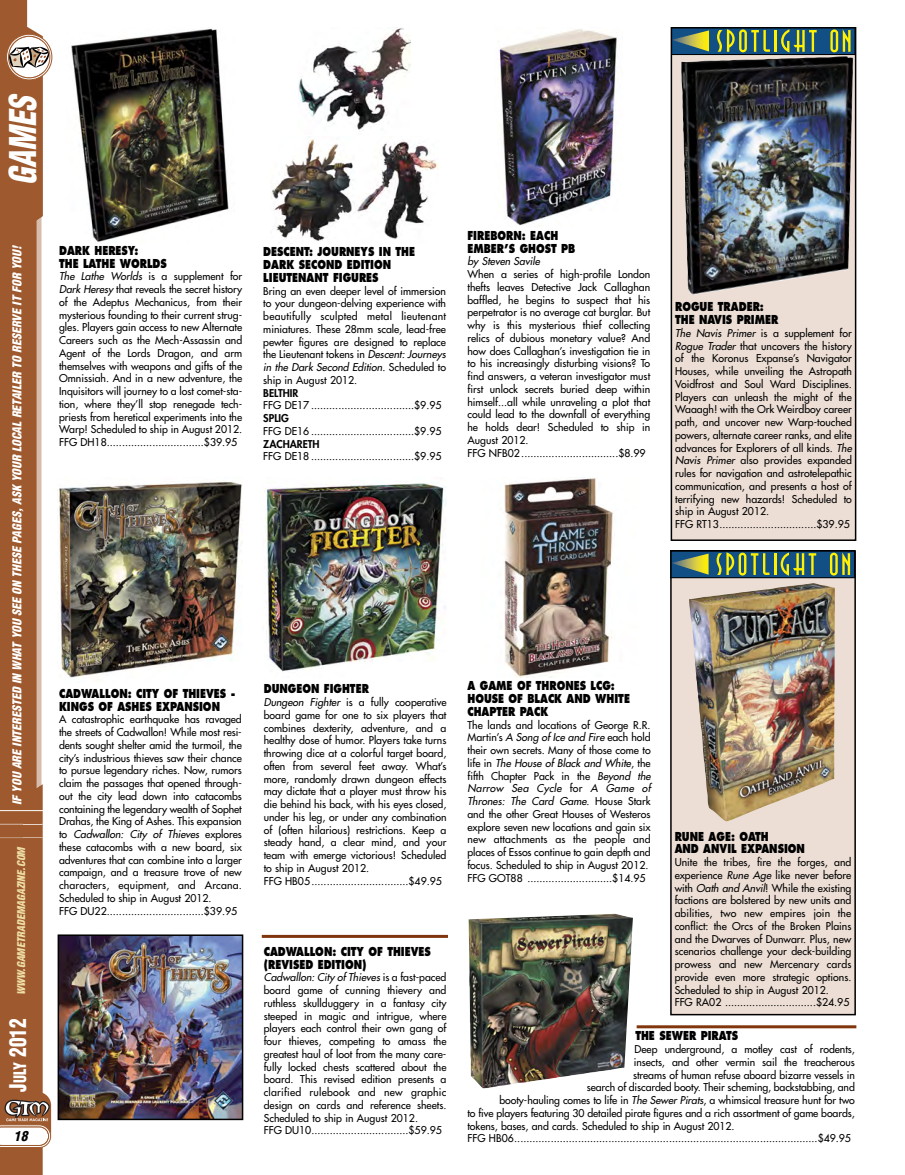
<style>
.page{position:relative;width:905px;height:1175px;background:#fff}
.page>*{position:absolute;margin:0;border:0;box-sizing:border-box;transform-origin:0 0}
.t1{font:italic 900 condensed 36px "Helvetica";color:#fff;scale:.85 1}
.t2{font:900 condensed 22.5px "Helvetica";color:#fff;scale:.85 1}
.t3{font:italic 900 condensed 13.5px "Helvetica";color:#000}
.t4{font:800 12px/12.8px "Futura";color:#000;scale:.8 1}
.t5{font:italic 900 condensed 12px "Helvetica";color:#fff}
.t6{font:10.5px/12.8px "Futura";color:#000}
.t7{font:italic 900 condensed 10.5px "Helvetica";color:#eedea7}
.t8{font:800 10.5px "Futura";color:#000}
.t9{font:italic 10.5px "Futura";color:#000}
.s1{font-size:16.8px}
.s2{font-style:italic}
</style>
<div class="page">
<svg style="left:0;top:0;width:50px;height:1174px;fill:#9e5a2e"></svg>
<svg style="left:0;top:182px;width:47px;height:805px;background:#ad734e"></svg>
<svg style="left:6px;top:33px;width:47px;height:48px"></svg>
<svg style="left:0;top:1099px;width:52px;height:49px"></svg>
<img style="left:71px;top:28px;width:158px;height:214px">
<img style="left:298px;top:27px;width:112px;height:104px">
<img style="left:271px;top:139px;width:167px;height:102px">
<img style="left:262px;top:483px;width:185px;height:189px">
<img style="left:499px;top:29px;width:118px;height:198px">
<img style="left:504px;top:477px;width:109px;height:200px">
<div style="left:671px;top:28px;width:184px;height:512px;background:#ecded5"></div>
<svg style="left:673px;top:30px;width:180px;height:25px;background:#52785d"></svg>
<div style="left:670px;top:27px;width:186px;height:514px;border:2px solid #000"></div>
<img style="left:681px;top:56px;width:172px;height:239px">
<div style="left:671px;top:551px;width:184px;height:463px;background:#ecded5"></div>
<svg style="left:673px;top:553px;width:179px;height:25px;background:#53795d"></svg>
<div style="left:670px;top:550px;width:185px;height:465px;border:2px solid #000"></div>
<img style="left:689px;top:583px;width:145px;height:238px">
<img style="left:59px;top:482px;width:184px;height:196px">
<img style="left:61px;top:937px;width:179px;height:180px">
<div style="left:58px;top:934px;width:185px;height:186px;border:2px solid #000"></div>
<hr style="left:636px;top:1025px;width:220px;height:3px;background:#80350c">
<hr style="left:262px;top:935px;width:186px;height:3px;background:#80350c">
<img style="left:468px;top:913px;width:165px;height:175px">
<h1 class="t1" style="left:9px;top:185px;width:106px;rotate:-90deg">GAMES</h1>
<p class="t5" style="left:13px;top:805px;width:560px;rotate:-90deg">IF YOU ARE INTERESTED IN WHAT YOU SEE ON THESE PAGES, ASK YOUR LOCAL RETAILER TO RESERVE IT FOR YOU!</p>
<p class="t7" style="left:17px;top:995px;width:151px;rotate:-90deg">WWW.GAMETRADEMAGAZINE.COM</p>
<h2 class="t2" style="left:9px;top:1091px;width:87px;rotate:-90deg">J<span class="s1">ULY</span> 2012</h2>
<p class="t3" style="left:14px;top:1130px;width:15px">18</p>
<p class="t4" style="left:59px;top:245px;width:136px">DARK HERESY:<br>THE LATHE WORLDS</p>
<p class="t6" style="left:59px;top:271px;width:185px;text-align:justify"><span class="s2">The Lathe Worlds</span> is a supplement for <span class="s2">Dark Heresy</span> that reveals the secret history of the Adeptus Mechanicus, from their mysterious founding to their current strug&shy;gles. Players gain access to new Alternate Careers such as the Mech-Assassin and Agent of the Lords Dragon, and arm themselves with weapons and gifts of the Omnissiah. And in a new adventure, the Inquisitors will journey to a lost comet-sta&shy;tion, where they’ll stop renegade tech&shy;priests from heretical experiments into the Warp! Scheduled to ship in August 2012.<br>FFG DH18................................$39.95</p>
<p class="t4" style="left:263px;top:246px;width:191px">DESCENT: JOURNEYS IN THE<br>DARK SECOND EDITION<br>LIEUTENANT FIGURES</p>
<p class="t6" style="left:263px;top:285px;width:184px;text-align:justify">Bring an even deeper level of immersion to your dungeon-delving experience with beautifully sculpted metal lieutenant miniatures. These 28mm scale, lead-free pewter figures are designed to replace the Lieutenant tokens in <span class="s2">Descent: Journeys in the Dark Second Edition</span>. Scheduled to ship in August 2012.</p>
<p class="t8" style="left:263px;top:388px;width:37px">BELTHIR</p>
<p class="t6" style="left:263px;top:400px;width:180px">FFG DE17 ..................................$9.95</p>
<p class="t8" style="left:263px;top:413px;width:27px">SPLIG</p>
<p class="t6" style="left:263px;top:425px;width:180px">FFG DE16 ..................................$9.95</p>
<p class="t8" style="left:263px;top:439px;width:58px">ZACHARETH</p>
<p class="t6" style="left:263px;top:451px;width:180px">FFG DE18 ..................................$9.95</p>
<p class="t4" style="left:467px;top:230px;width:136px">FIREBORN: EACH<br>EMBER’S GHOST PB</p>
<p class="t9" style="left:467px;top:256px;width:74px">by Steven Savile</p>
<p class="t6" style="left:467px;top:268px;width:184px">When a series of high-profile London thefts leaves Detective Jack Callaghan baffled, he begins to suspect that his perpetrator is no average cat burglar. But why is this mysterious thief collecting relics of dubious monetary value? And how does Callaghan’s investigation tie in to his increasingly disturbing visions? To find answers, a veteran investigator must first unlock secrets buried deep within himself...all while unraveling a plot that could lead to the downfall of everything he holds dear! Scheduled to ship in August 2012.<br>FFG NFB02................................$8.99</p>
<p class="t4" style="left:675px;top:301px;width:131px">ROGUE TRADER:<br>THE NAVIS PRIMER</p>
<p class="t6" style="left:675px;top:327px;width:178px"><span class="s2">The Navis Primer</span> is a supplement for <span class="s2">Rogue Trader</span> that uncovers the history of the Koronus Expanse’s Navigator Houses, while unveiling the Astropath Voidfrost and Soul Ward Disciplines.<br>Players can unleash the might of the Waaagh! with the Ork Weirdboy career path, and uncover new Warp-touched powers, alternate career ranks, and elite advances for Explorers of all kinds. <span class="s2">The Navis Primer</span> also provides expanded rules for navigation and astrotelepathic communication, and presents a host of terrifying new hazards! Scheduled to ship in August 2012.<br>FFG RT13................................$39.95</p>
<p class="t4" style="left:59px;top:688px;width:222px">CADWALLON: CITY OF THIEVES -<br>KINGS OF ASHES EXPANSION</p>
<p class="t6" style="left:59px;top:713px;width:184px">A catastrophic earthquake has ravaged the streets of Cadwallon! While most resi&shy;dents sought shelter amid the turmoil, the city’s industrious thieves saw their chance to pursue legendary riches. Now, rumors claim the passages that opened through&shy;out the city lead down into catacombs containing the legendary wealth of Sophet Drahas, the King of Ashes. This expansion to <span class="s2">Cadwallon: City of Thieves</span> explores these catacombs with a new board, six adventures that can combine into a larger campaign, and a treasure trove of new characters, equipment, and Arcana.<br>Scheduled to ship in August 2012.<br>FFG DU22................................$39.95</p>
<p class="t4" style="left:264px;top:683px;width:133px">DUNGEON FIGHTER</p>
<p class="t6" style="left:264px;top:696px;width:184px"><span class="s2">Dungeon Fighter</span> is a fully cooperative board game for one to six players that combines dexterity, adventure, and a healthy dose of humor. Players take turns throwing dice at a colorful target board, often from several feet away. What’s more, randomly drawn dungeon effects may dictate that a player must throw his die behind his back, with his eyes closed, under his leg, or under any combination of (often hilarious) restrictions. Keep a steady hand, a clear mind, and your team with emerge victorious! Scheduled to ship in August 2012.<br>FFG HB05................................$49.95</p>
<p class="t4" style="left:264px;top:945px;width:210px">CADWALLON: CITY OF THIEVES (REVISED EDITION)</p>
<p class="t6" style="left:264px;top:971px;width:184px"><span class="s2">Cadwallon: City of Thieves</span> is a fast-paced board game of cunning thievery and ruthless skullduggery in a fantasy city steeped in magic and intrigue, where players each control their own gang of four thieves, competing to amass the greatest haul of loot from the many care&shy;fully locked chests scattered about the board. This revised edition presents a clarified rulebook and new graphic design on cards and reference sheets.<br>Scheduled to ship in August 2012.<br>FFG DU10................................$59.95</p>
<p class="t4" style="left:467px;top:680px;width:205px">A GAME OF THRONES LCG:<br>HOUSE OF BLACK AND WHITE<br>CHAPTER PACK</p>
<p class="t6" style="left:467px;top:719px;width:185px">The lands and locations of George R.R.<br>Martin’s <span class="s2">A Song of Ice and Fire</span> each hold their own secrets. Many of those come to life in <span class="s2">The House of Black and White</span>, the fifth Chapter Pack in the <span class="s2">Beyond the Narrow Sea Cycle</span> for <span class="s2">A Game of Thrones: The Card Game</span>. House Stark and the other Great Houses of Westeros explore seven new locations and gain six new attachments as the people and places of Essos continue to gain depth and focus. Scheduled to ship in August 2012.<br>FFG GOT88 ............................$14.95</p>
<p class="t4" style="left:674px;top:830px;width:164px">RUNE AGE: OATH<br>AND ANVIL EXPANSION</p>
<p class="t6" style="left:674px;top:856px;width:178px">Unite the tribes, fire the forges, and experience <span class="s2">Rune Age</span> like never before with <span class="s2">Oath and Anvil</span>! While the existing factions are bolstered by new units and abilities, two new empires join the conflict: the Orcs of the Broken Plains and the Dwarves of Dunwarr. Plus, new scenarios challenge your deck-building prowess and new Mercenary cards provide even more strategic options.<br>Scheduled to ship in August 2012.<br>FFG RA02 ..............................$24.95</p>
<p class="t4" style="left:635px;top:1030px;width:130px">THE SEWER PIRATS</p>
<p class="t6" style="left:634px;top:1043px;width:222px">Deep underground, a motley cast of rodents,</p>
<p class="t6" style="left:634px;top:1056px;width:222px">insects, and other vermin sail the treacherous</p>
<p class="t6" style="left:633px;top:1069px;width:223px">streams of human refuse aboard bizarre vessels in</p>
<p class="t6" style="left:586px;top:1081px;width:269px">search of discarded booty. Their scheming, backstabbing, and</p>
<p class="t6" style="left:499px;top:1094px;width:357px">booty-hauling comes to life in <span class="s2">The Sewer Pirats</span>, a whimsical treasure hunt for two</p>
<p class="t6" style="left:467px;top:1107px;width:389px">to five players featuring 30 detailed pirate figures and a rich assortment of game boards,</p>
<p class="t6" style="left:467px;top:1120px;width:268px">tokens, bases, and cards. Scheduled to ship in August 2012.</p>
<p class="t6" style="left:467px;top:1132px;width:385px">FFG HB06....................................................................................................$49.95</p>
</div>
